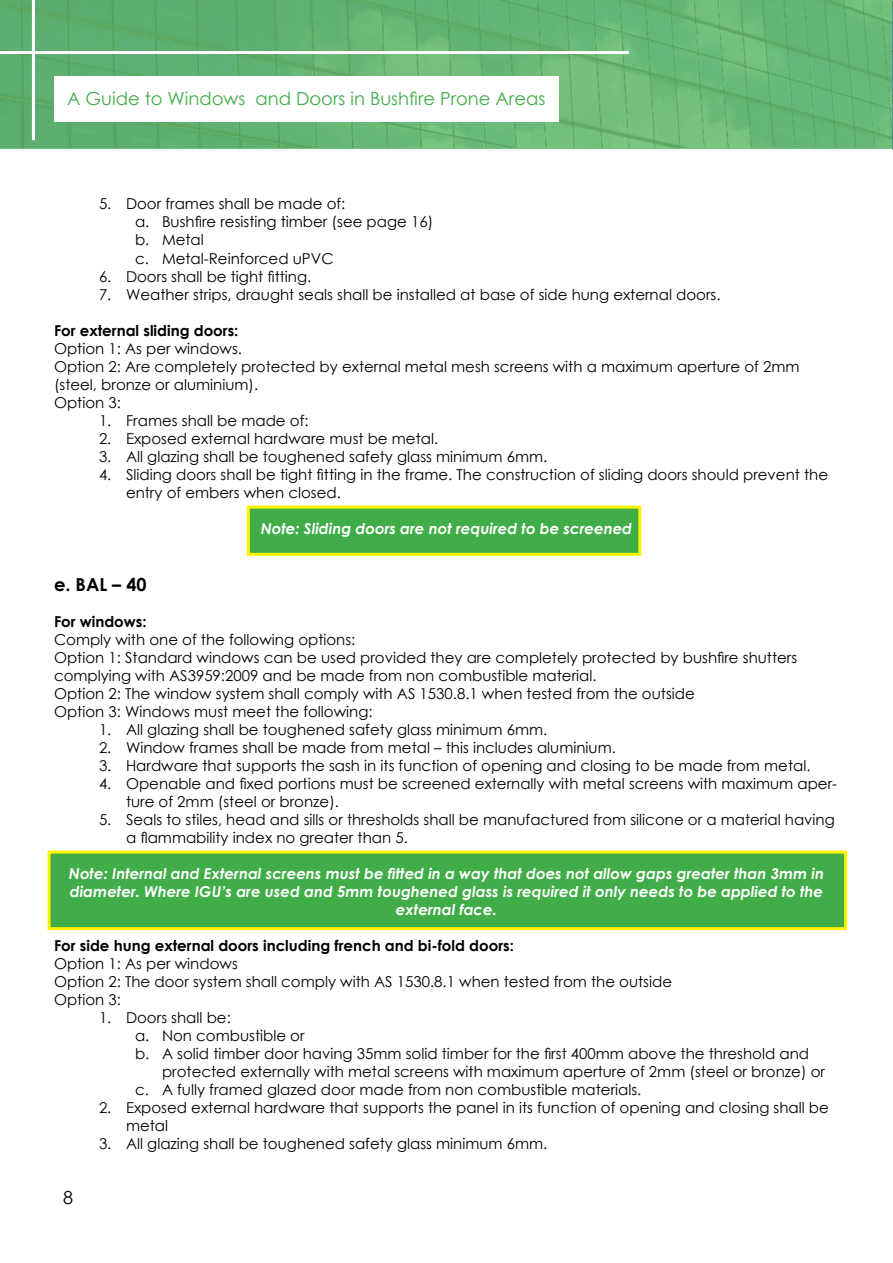
<style>
.page{position:relative;width:893px;height:1263px;background:#fff}
.page>*{position:absolute;margin:0;border:0;box-sizing:border-box;transform-origin:0 0}
.t1{font:18px "Century Gothic";color:#41ad49}
.t2{font:700 18px "Century Gothic";color:#000}
.t3{font:18px "Century Gothic";color:#000}
.t4{font:15px/18px "Century Gothic";color:#000}
.t5{font:italic 700 15px/18px "Century Gothic";color:#fff;text-align:center}
.t6{font:700 15px "Century Gothic";color:#000}
</style>
<div class="page">
<svg style="left:0;top:0;width:893px;height:148px;background:#65b474"></svg>
<div style="left:54px;top:76px;width:504px;height:46px;background:#fff"></div>
<hr style="left:32px;top:0;width:3px;height:140px;background:#fff">
<hr style="left:0;top:51px;width:629px;height:3px;background:#fff">
<div style="left:48px;top:850px;width:799px;height:80px;background:#41ad49;border:3px solid #fff200"></div>
<div style="left:247px;top:506px;width:394px;height:50px;background:#41ad49;border:3px solid #fff200"></div>
<p class="t1" style="left:67px;top:86px;width:480px">A Guide to Windows and Doors in Bushfire Prone Areas</p>
<p class="t4" style="left:135px;top:195px;width:300px;text-indent:-36px">5. Door frames shall be made of:<br>a. Bushfire resisting timber (see page 16) b. Metal<br>c. Metal-Reinforced uPVC</p>
<p class="t4" style="left:99px;top:267px;width:214px">6. Doors shall be tight fitting.</p>
<p class="t4" style="left:99px;top:285px;width:623px">7. Weather strips, draught seals shall be installed at base of side hung external doors.</p>
<p class="t6" style="left:54px;top:319px;width:186px">For external sliding doors:</p>
<p class="t4" style="left:54px;top:339px;width:747px">Option 1: As per windows.<br>Option 2: Are completely protected by external metal mesh screens with a maximum aperture of 2mm (steel, bronze or aluminium).<br>Option 3:</p>
<p class="t4" style="left:99px;top:411px;width:211px">1. Frames shall be made of:</p>
<p class="t4" style="left:99px;top:429px;width:341px">2. Exposed external hardware must be metal.</p>
<p class="t4" style="left:99px;top:447px;width:450px">3. All glazing shall be toughened safety glass minimum 6mm.</p>
<p class="t4" style="left:126px;top:465px;width:704px;text-indent:-27px">4. Sliding doors shall be tight fitting in the frame. The construction of sliding doors should prevent the entry of embers when closed.</p>
<p class="t5" style="left:261px;top:518px;width:373px">Note: Sliding doors are not required to be screened</p>
<p class="t2" style="left:54px;top:571px;width:94px">e. BAL – 40</p>
<p class="t6" style="left:54px;top:610px;width:94px">For windows:</p>
<p class="t4" style="left:54px;top:630px;width:745px">Comply with one of the following options:<br>Option 1: Standard windows can be used provided they are completely protected by bushfire shutters complying with AS3959:2009 and be made from non combustible material.<br>Option 2: The window system shall comply with AS 1530.8.1 when tested from the outside<br>Option 3: Windows must meet the following:</p>
<p class="t4" style="left:99px;top:720px;width:450px">1. All glazing shall be toughened safety glass minimum 6mm.</p>
<p class="t4" style="left:99px;top:738px;width:518px">2. Window frames shall be made from metal – this includes aluminium.</p>
<p class="t4" style="left:99px;top:756px;width:713px">3. Hardware that supports the sash in its function of opening and closing to be made from metal.</p>
<p class="t4" style="left:126px;top:774px;width:713px;text-indent:-27px">4. Openable and fixed portions must be screened externally with metal screens with maximum aper&shy;ture of 2mm (steel or bronze).</p>
<p class="t4" style="left:126px;top:810px;width:710px;text-indent:-27px">5. Seals to stiles, head and sills or thresholds shall be manufactured from silicone or a material having a flammability index no greater than 5.</p>
<p class="t5" style="left:69px;top:864px;width:757px">Note: Internal and External screens must be fitted in a way that does not allow gaps greater than 3mm in diameter. Where IGU’s are used and 5mm toughened glass is required it only needs to be applied to the external face.</p>
<p class="t6" style="left:54px;top:934px;width:461px">For side hung external doors including french and bi-fold doors:</p>
<p class="t4" style="left:54px;top:954px;width:620px">Option 1: As per windows<br>Option 2: The door system shall comply with AS 1530.8.1 when tested from the outside<br>Option 3:</p>
<p class="t4" style="left:99px;top:1008px;width:133px">1. Doors shall be:</p>
<p class="t4" style="left:135px;top:1026px;width:171px">a. Non combustible or</p>
<p class="t4" style="left:135px;top:1044px;width:676px">b. A solid timber door having 35mm solid timber for the first 400mm above the threshold and</p>
<p class="t4" style="left:162px;top:1062px;width:665px">protected externally with metal screens with maximum aperture of 2mm (steel or bronze) or</p>
<p class="t4" style="left:135px;top:1080px;width:508px">c. A fully framed glazed door made from non combustible materials.</p>
<p class="t4" style="left:126px;top:1098px;width:704px;text-indent:-27px">2. Exposed external hardware that supports the panel in its function of opening and closing shall be metal</p>
<p class="t4" style="left:99px;top:1134px;width:450px">3. All glazing shall be toughened safety glass minimum 6mm.</p>
<p class="t3" style="left:63px;top:1185px;width:11px">8</p>
</div>
